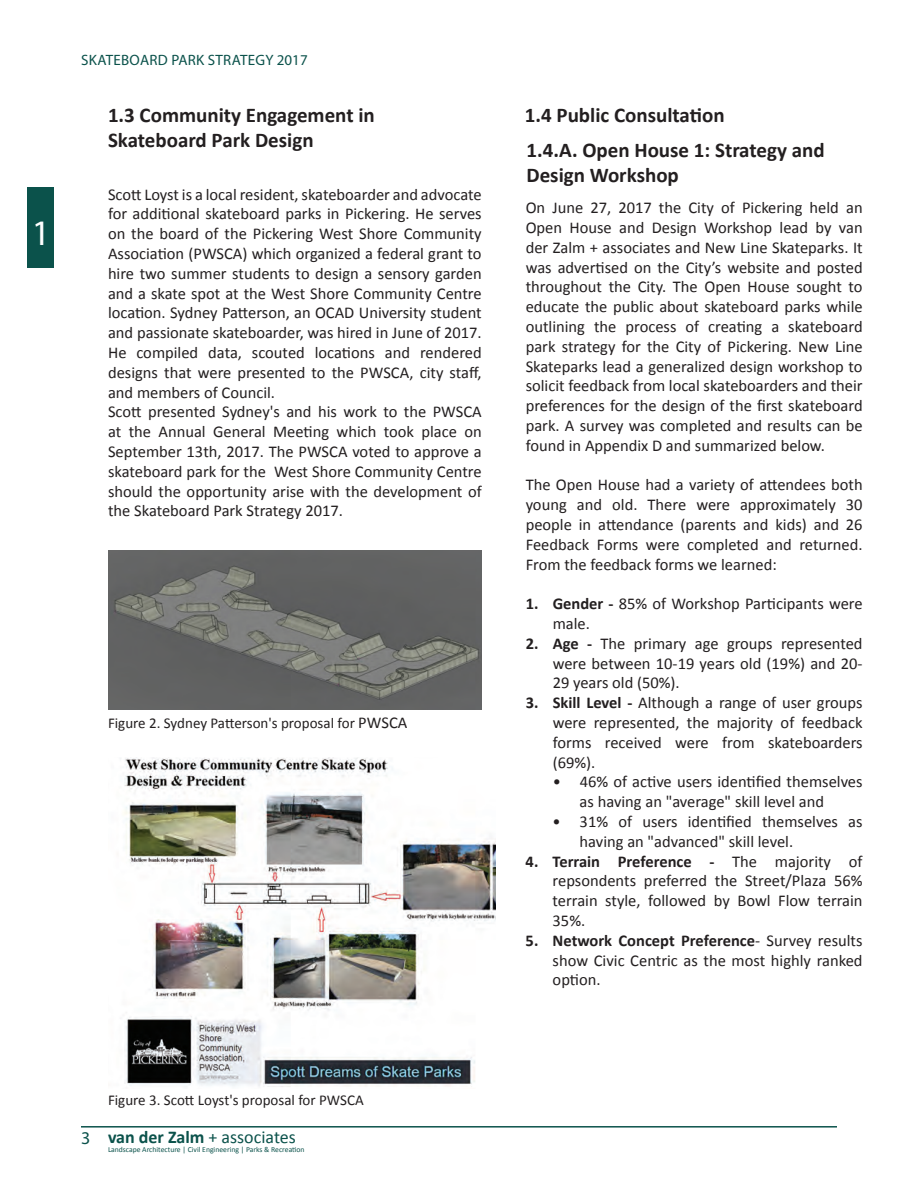
<style>
.page{position:relative;width:918px;height:1188px;background:#fff}
.page>*{position:absolute;margin:0;border:0;box-sizing:border-box;transform-origin:0 0}
.t1{font:36px "Myriad Pro";color:#fff}
.t2{font:700 21px/25.2px "Calibri";color:#231f20}
.t3{font:18px "Calibri";color:#0b524b}
.t4{font:16.5px/19.8px "Calibri";color:#231f20;text-align:justify}
.t5{font:15px "Calibri";color:#231f20}
.t6{font:15px "Myriad Pro";letter-spacing:.02em;color:#0b524b}
.t7{font:7.65px "Calibri";color:#0b524b}
.s1{font-size:16.5px}
.s2{font-family:"Myriad Pro"}
.s3{font-weight:700}
</style>
<div class="page">
<div style="left:27px;top:187px;width:27px;height:81px;background:#0b524b"></div>
<hr style="left:81px;top:1126px;width:756px;height:2px;background:#0b524b">
<img style="left:108px;top:550px;width:374px;height:159px">
<svg style="left:495px;top:841px;width:1px;height:70px"></svg>
<img style="left:124px;top:757px;width:371px;height:330px">
<h1 class="t1" style="left:32px;top:211px;width:20px">1</h1>
<p class="t6" style="left:81px;top:51px;width:228px">SKATEBOARD PARK STRATEGY 2017</p>
<p class="t2" style="left:108px;top:102px;width:268px">1.3 Community Engagement in<br>Skateboard Park Design</p>
<p class="t4" style="left:108px;top:184px;width:375px;text-align:left">Scott Loyst is a local resident, skateboarder and advocate for additional skateboard parks in Pickering. He serves on the board of the Pickering West Shore Community Association (PWSCA) which organized a federal grant to hire two summer students to design a sensory garden and a skate spot at the West Shore Community Centre location. Sydney Patterson, an OCAD University student and passionate skateboarder, was hired in June of 2017.<br>He compiled data, scouted locations and rendered designs that were presented to the PWSCA, city staff, and members of Council.<br>Scott presented Sydney's and his work to the PWSCA at the Annual General Meeting which took place on September 13th, 2017. The PWSCA voted to approve a skateboard park for the West Shore Community Centre should the opportunity arise with the development of the Skateboard Park Strategy 2017.</p>
<p class="t5" style="left:108px;top:714px;width:301px">Figure 2. Sydney Patterson's proposal for <span class="s1">PWSCA</span></p>
<p class="t5" style="left:108px;top:1091px;width:257px">Figure 3. Scott Loyst's proposal for PWSCA</p>
<p class="t3" style="left:81px;top:1126px;width:216px"><span class="s2">3</span> <span class="s3">van der Zalm</span> + associates</p>
<p class="t7" style="left:108px;top:1145px;width:198px">Landscape Architecture | Civil Engineering | Parks &amp; Recreation</p>
<p class="t2" style="left:525px;top:97px;width:301px;line-height:35.2px">1.4 Public Consultation<br>1.4.A. Open House 1: Strategy and</p>
<p class="t2" style="left:526px;top:163px;width:154px">Design Workshop</p>
<p class="t4" style="left:526px;top:198px;width:338px">On June 27, 2017 the City of Pickering held an Open House and Design Workshop lead by van der Zalm + associates and New Line Skateparks. It was advertised on the City’s website and posted throughout the City. The Open House sought to educate the public about skateboard parks while outlining the process of creating a skateboard park strategy for the City of Pickering. New Line Skateparks lead a generalized design workshop to solicit feedback from local skateboarders and their preferences for the design of the first skateboard park. A survey was completed and results can be found in Appendix D and summarized below.</p>
<p class="t4" style="left:526px;top:475px;width:338px">The Open House had a variety of attendees both young and old. There were approximately 30 people in attendance (parents and kids) and 26<br>Feedback Forms were completed and returned.<br>From the feedback forms we learned:</p>
<p class="t4" style="left:553px;top:594px;width:311px;text-indent:-27px"><span class="s3">1. Gender -</span> 85% of Workshop Participants were male.</p>
<p class="t4" style="left:553px;top:634px;width:311px;text-indent:-27px"><span class="s3">2. Age -</span> The primary age groups represented were between 10-19 years old (19%) and 20- 29 years old (50%).</p>
<p class="t4" style="left:553px;top:693px;width:311px;text-indent:-27px"><span class="s3">3. Skill Level -</span> Although a range of user groups were represented, the majority of feedback forms received were from skateboarders (69%).</p>
<p class="t4" style="left:580px;top:772px;width:284px;text-indent:-27px">• 46% of active users identified themselves as having an "average" skill level and</p>
<p class="t4" style="left:580px;top:812px;width:284px;text-indent:-27px">• 31% of users identified themselves as having an "advanced" skill level.</p>
<p class="t4" style="left:553px;top:851px;width:311px;text-indent:-27px"><span class="s3">4. Terrain Preference -</span> The majority of repsondents preferred the Street/Plaza 56% terrain style, followed by Bowl Flow terrain 35%.</p>
<p class="t4" style="left:553px;top:931px;width:311px;text-indent:-27px"><span class="s3">5. Network Concept Preference</span>- Survey results show Civic Centric as the most highly ranked option.</p>
</div>
